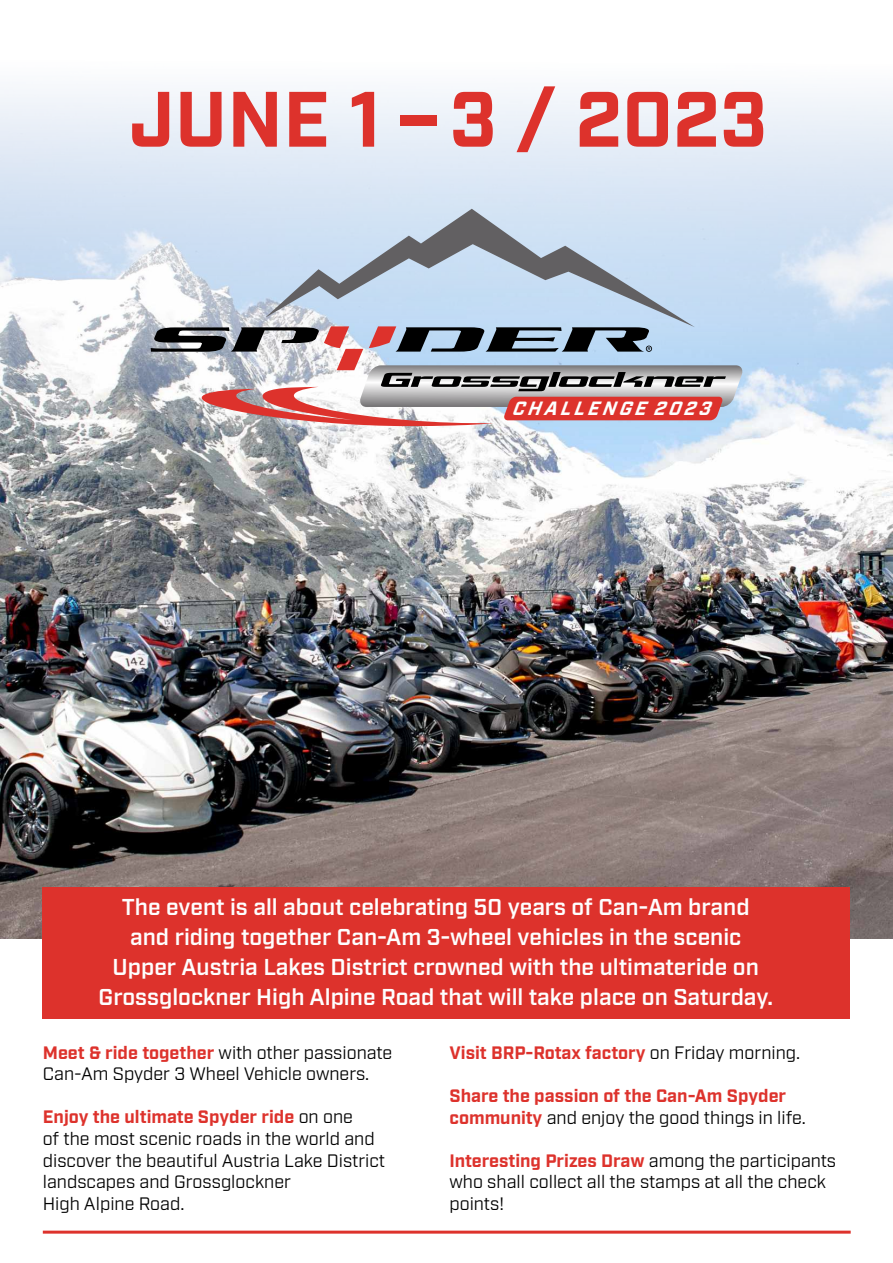
<style>
.page{position:relative;width:893px;height:1263px;background:#fff}
.page>*{position:absolute;margin:0;border:0;box-sizing:border-box;transform-origin:0 0}
.t1{font:700 78.3px "Industry";color:#dd322c}
.t2{font:600 22.95px/29.8px "Industry";color:#fefefe;text-align:center}
.t3{font:italic 700 19.2px "Industry";color:#fefefe}
.t4{font:18px/21.6px "Industry";color:#000}
.t5{font:700 18px/21.6px "Industry";color:#dd322c}
.s1{font-weight:400;color:#000}
.s2{font-weight:700;color:#dd322c}
</style>
<div class="page">
<img style="left:0;top:89px;width:893px;height:850px">
<svg style="left:151px;top:326px;width:593px;height:100px;background:#ad9aa0"></svg>
<svg style="left:265px;top:209px;width:430px;height:118px;background:#b9c9dc"></svg>
<div style="left:43px;top:887px;width:807px;height:132px;background:#dd322c"></div>
<hr style="left:43px;top:1230px;width:808px;height:3px;background:#dd322c">
<h1 class="t1" style="left:130px;top:90px;width:639px">JUNE 1 – 3 / 2023</h1>
<p class="t3" style="left:512px;top:401px;width:205px">CHALLENGE 2023</p>
<p class="t2" style="left:99px;top:894px;width:676px">The event is all about celebrating 50 years of Can-Am brand<br>and riding together Can-Am 3-wheel vehicles in the scenic Upper Austria Lakes District crowned with the ultimateride on Grossglockner High Alpine Road that will take place on Saturday.</p>
<p class="t5" style="left:449px;top:1043px;width:352px">Visit BRP-Rotax factory <span class="s1">on Friday morning.</span></p>
<p class="t5" style="left:449px;top:1086px;width:358px">Share the passion of the Can-Am Spyder community <span class="s1">and enjoy the good things in life.</span></p>
<p class="t4" style="left:449px;top:1151px;width:388px"><span class="s2">Interesting Prizes Draw</span> among the participants who shall collect all the stamps at all the check points!</p>
<p class="t4" style="left:43px;top:1043px;width:351px"><span class="s2">Meet &amp; ride together</span> with other passionate<br>Can-Am Spyder 3 Wheel Vehicle owners.</p>
<p class="t4" style="left:43px;top:1107px;width:344px"><span class="s2">Enjoy the ultimate Spyder ride</span> on one<br>of the most scenic roads in the world and discover the beautiful Austria Lake District landscapes and Grossglockner<br>High Alpine Road.</p>
</div>
